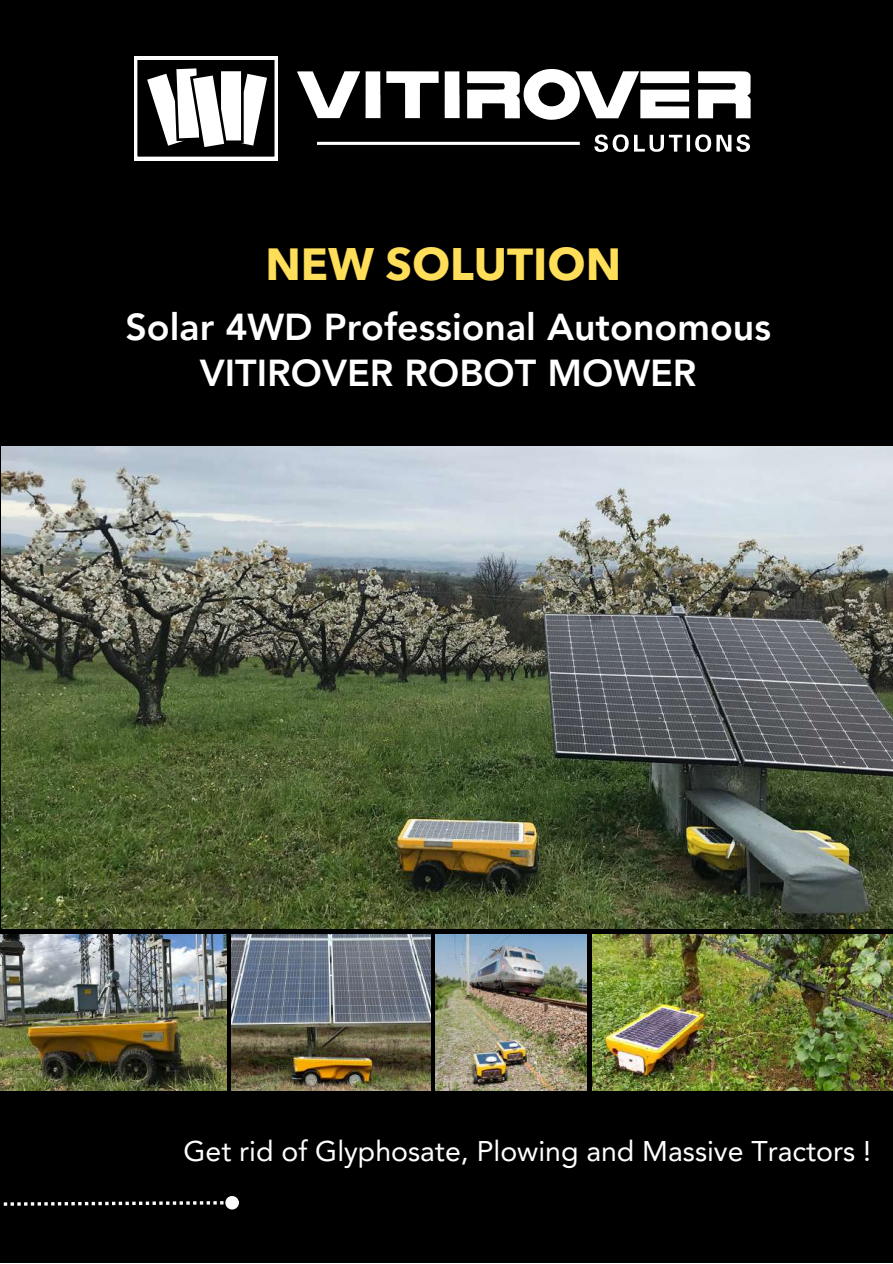
<style>
.page{position:relative;width:893px;height:1264px;background:#fff}
.page>*{position:absolute;margin:0;border:0;box-sizing:border-box;transform-origin:0 0}
.t1{font:700 45px "Avenir Next Thai Modern";color:#ffde59}
.t2{font:800 37.5px/46px "Avenir LT Pro";color:#fff;text-align:center}
.t3{font:28.5px "Avenir LT Pro";color:#fff}
</style>
<div class="page">
<div style="left:0;top:0;width:892px;height:1262px;background:#000"></div>
<svg style="left:297px;top:69px;width:453px;height:83px"></svg>
<svg style="left:134px;top:57px;width:144px;height:103px"></svg>
<img style="left:231px;top:934px;width:199px;height:155px">
<img style="left:592px;top:934px;width:300px;height:155px">
<img style="left:435px;top:934px;width:151px;height:155px">
<img style="left:0;top:934px;width:226px;height:155px">
<svg style="left:4px;top:1201px;width:219px;height:4px"></svg>
<div style="left:227px;top:1197px;width:10px;height:10px;background:#fff;border-radius:50%"></div>
<div style="left:225px;top:1195px;width:14px;height:14px;border:3px solid #fff;border-radius:50%"></div>
<img style="left:1px;top:446px;width:891px;height:482px">
<p class="t1" style="left:265px;top:229px;width:357px">NEW SOLUTION</p>
<p class="t2" style="left:125px;top:307px;width:647px">Solar 4WD Professional Autonomous<br>VITIROVER ROBOT MOWER</p>
<p class="t3" style="left:183px;top:1139px;width:689px">Get rid of Glyphosate, Plowing and Massive Tractors !</p>
</div>
